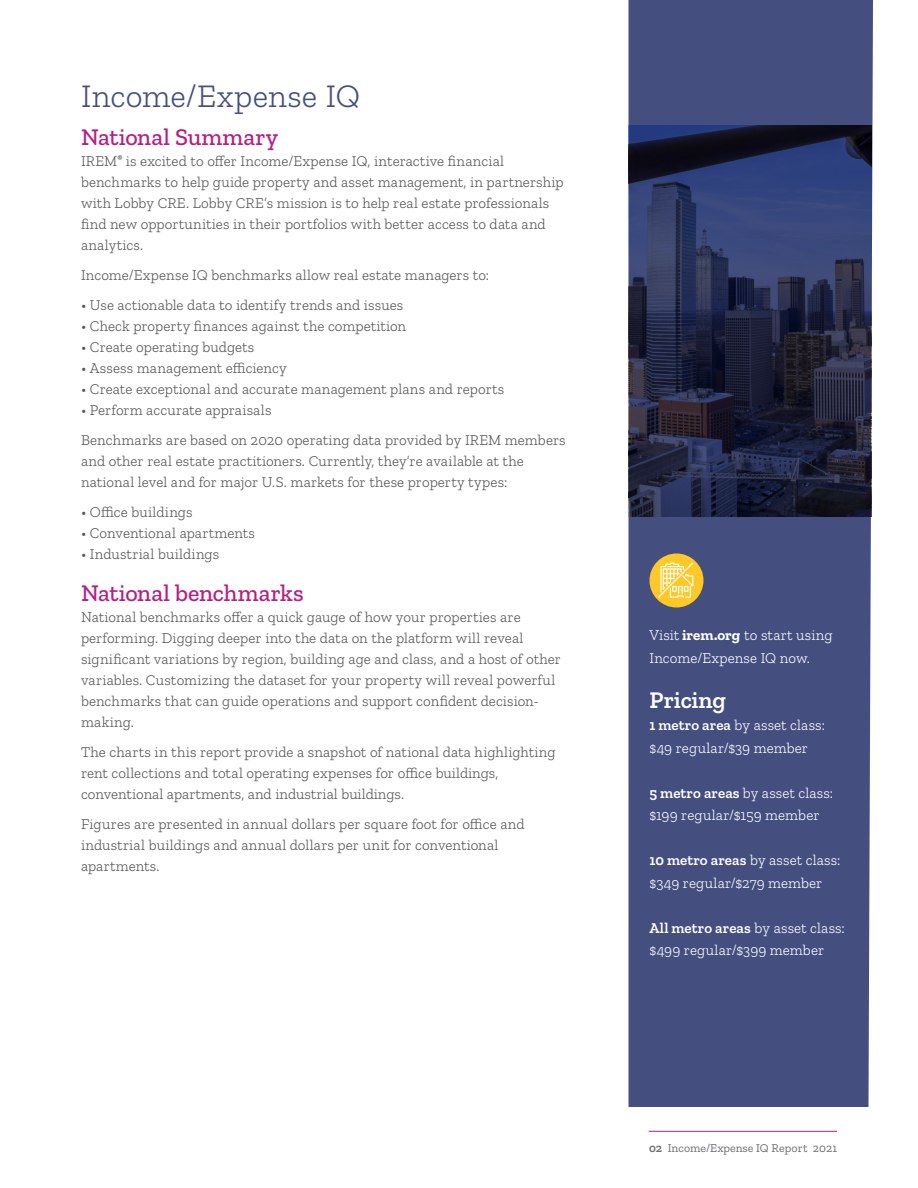
<style>
.page{position:relative;width:918px;height:1188px;background:#fff}
.page>*{position:absolute;margin:0;border:0;box-sizing:border-box;transform-origin:0 0}
.Section_HEAD{font:300 33px "Zilla Slab";letter-spacing:.005em;color:#444f7f}
.t1{font:500 24px "Zilla Slab";letter-spacing:.005em;color:#b51e84}
.Body_Copy_No_PG_Spac{font:600 24px "Zilla Slab";letter-spacing:-.005em;color:#fff}
.Body_Copy_No_PG_Spac-2{font:300 15px/21px "Zilla Slab";letter-spacing:.005em;color:#545557}
.Body_Copy_No_PG_Spac-3{font:300 15px/22.5px "Zilla Slab";letter-spacing:.005em;color:#fff}
.t2{font:12px "Zilla Slab";color:#6c6d70}
.s1{font-weight:700}
.s2{font-weight:600}
</style>
<div class="page">
<hr style="left:649px;top:1131px;width:188px;height:1px;background:#b51e84">
<svg style="left:628px;top:0;width:245px;height:1107px;background:#3b446e"></svg>
<div style="left:650px;top:554px;width:54px;height:54px;background:#fec827;border-radius:50%"></div>
<svg style="left:658px;top:562px;width:35px;height:36px"></svg>
<p class="Section_HEAD" style="left:81px;top:78px;width:281px">Income/Expense IQ</p>
<h2 class="t1" style="left:81px;top:124px;width:199px">National Summary</h2>
<p class="Body_Copy_No_PG_Spac-2" style="left:81px;top:151px;width:484px">IREM<sup>®</sup> is excited to offer Income/Expense IQ, interactive financial benchmarks to help guide property and asset management, in partnership with Lobby CRE. Lobby CRE’s mission is to help real estate professionals find new opportunities in their portfolios with better access to data and analytics.</p>
<p class="Body_Copy_No_PG_Spac-2" style="left:81px;top:265px;width:410px">Income/Expense IQ benchmarks allow real estate managers to:</p>
<p class="Body_Copy_No_PG_Spac-2" style="left:81px;top:295px;width:324px">• Use actionable data to identify trends and issues</p>
<p class="Body_Copy_No_PG_Spac-2" style="left:81px;top:316px;width:327px">• Check property finances against the competition</p>
<p class="Body_Copy_No_PG_Spac-2" style="left:81px;top:337px;width:175px">• Create operating budgets</p>
<p class="Body_Copy_No_PG_Spac-2" style="left:81px;top:358px;width:207px">• Assess management efficiency</p>
<p class="Body_Copy_No_PG_Spac-2" style="left:81px;top:379px;width:425px">• Create exceptional and accurate management plans and reports</p>
<p class="Body_Copy_No_PG_Spac-2" style="left:81px;top:400px;width:192px">• Perform accurate appraisals</p>
<p class="Body_Copy_No_PG_Spac-2" style="left:81px;top:430px;width:486px">Benchmarks are based on 2020 operating data provided by IREM members and other real estate practitioners. Currently, they’re available at the national level and for major U.S. markets for these property types:</p>
<p class="Body_Copy_No_PG_Spac-2" style="left:81px;top:502px;width:113px">• Office buildings</p>
<p class="Body_Copy_No_PG_Spac-2" style="left:81px;top:523px;width:176px">• Conventional apartments</p>
<p class="Body_Copy_No_PG_Spac-2" style="left:81px;top:544px;width:140px">• Industrial buildings</p>
<h2 class="t1" style="left:81px;top:580px;width:224px">National benchmarks</h2>
<p class="Body_Copy_No_PG_Spac-2" style="left:81px;top:607px;width:482px">National benchmarks offer a quick gauge of how your properties are performing. Digging deeper into the data on the platform will reveal significant variations by region, building age and class, and a host of other variables. Customizing the dataset for your property will reveal powerful benchmarks that can guide operations and support confident decision&shy;making.</p>
<p class="Body_Copy_No_PG_Spac-2" style="left:81px;top:742px;width:476px">The charts in this report provide a snapshot of national data highlighting rent collections and total operating expenses for office buildings, conventional apartments, and industrial buildings.</p>
<p class="Body_Copy_No_PG_Spac-2" style="left:81px;top:814px;width:445px">Figures are presented in annual dollars per square foot for office and industrial buildings and annual dollars per unit for conventional apartments.</p>
<p class="Body_Copy_No_PG_Spac-3" style="left:650px;top:624px;width:184px">Visit <span class="s1">irem.org</span> to start using<br>Income/Expense IQ now.</p>
<p class="Body_Copy_No_PG_Spac" style="left:650px;top:686px;width:78px">Pricing</p>
<p class="Body_Copy_No_PG_Spac-3" style="left:650px;top:714px;width:177px"><span class="s2">1 metro area</span> by asset class: $49 regular/$39 member</p>
<p class="Body_Copy_No_PG_Spac-3" style="left:650px;top:781px;width:185px"><span class="s2">5 metro areas</span> by asset class: $199 regular/$159 member</p>
<p class="Body_Copy_No_PG_Spac-3" style="left:650px;top:849px;width:192px"><span class="s2">10 metro areas</span> by asset class: $349 regular/$279 member</p>
<p class="Body_Copy_No_PG_Spac-3" style="left:650px;top:916px;width:197px"><span class="s2">All metro areas</span> by asset class: $499 regular/$399 member</p>
<p class="t2" style="left:649px;top:1142px;width:189px"><span class="s2">02</span> Income/Expense IQ Report 2021</p>
</div>
